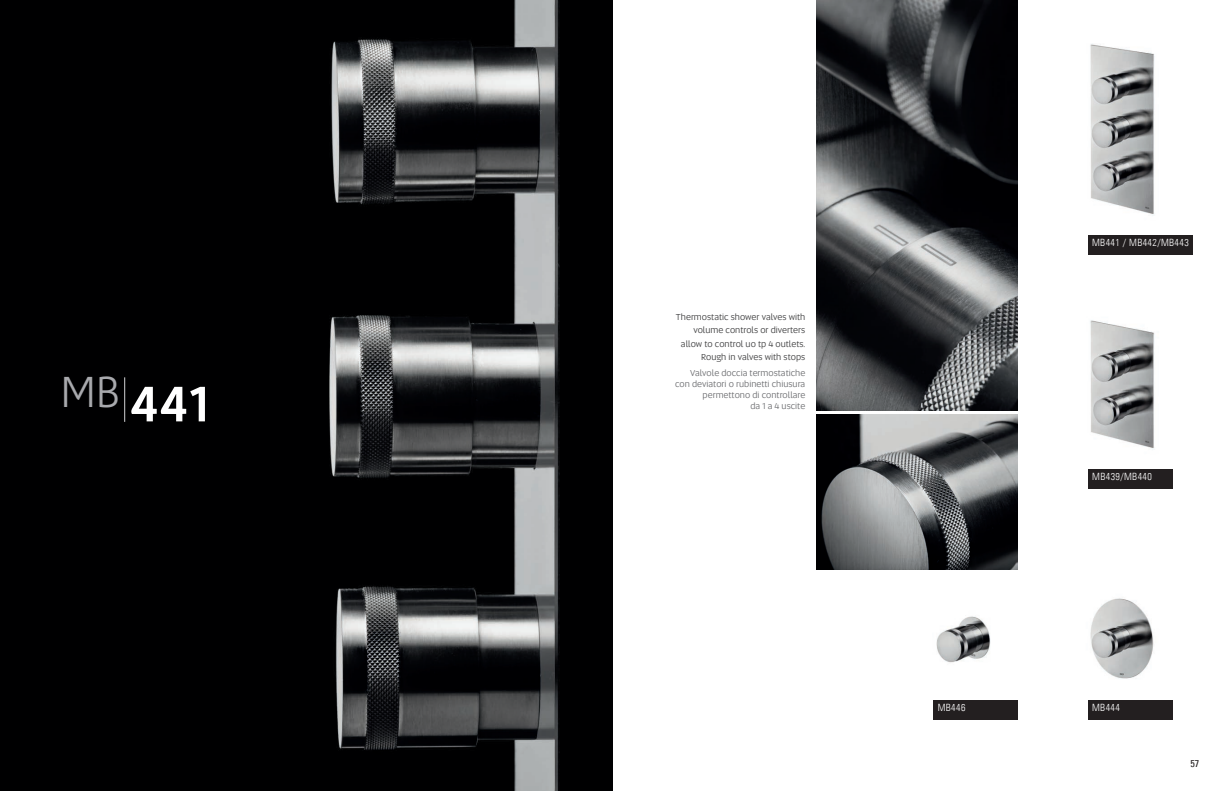
<style>
.page{position:relative;width:1225px;height:791px;background:#fff}
.page>*{position:absolute;margin:0;border:0;box-sizing:border-box;transform-origin:0 0}
.t1{font:700 50px "Corisande";color:#fff}
.t2{font:300 condensed 10px "Univers LT";letter-spacing:.04em;color:#fff}
.t3{font:condensed 10px "Univers LT";color:#231f20}
.t4{font:9px "Altis";color:#3e3e3f}
.t5{font:9px "Altis";color:#6c6d70}
</style>
<div class="page">
<img style="left:816px;top:414px;width:202px;height:156px">
<img style="left:816px;top:0;width:201px;height:410px">
<div style="left:1088px;top:236px;width:104px;height:19px;background:#231f20"></div>
<div style="left:1088px;top:469px;width:84px;height:20px;background:#231f20"></div>
<img style="left:1090px;top:44px;width:65px;height:172px">
<img style="left:1090px;top:320px;width:65px;height:130px">
<img style="left:1090px;top:598px;width:64px;height:81px">
<div style="left:1088px;top:701px;width:84px;height:19px;background:#231f20"></div>
<img style="left:936px;top:616px;width:55px;height:47px">
<div style="left:933px;top:701px;width:85px;height:19px;background:#231f20"></div>
<div style="left:0;top:0;width:612px;height:791px;background:#000001"></div>
<img style="left:329px;top:0;width:231px;height:791px">
<hr style="left:124px;top:377px;width:1px;height:45px;background:#d1d2d4">
<p class="t1" style="left:61px;top:375px;width:154px"><sup>MB</sup> 441</p>
<p class="t4" style="left:676px;top:311px;width:131px">Thermostatic shower valves with</p>
<p class="t4" style="left:693px;top:324px;width:113px">volume controls or diverters</p>
<p class="t4" style="left:681px;top:338px;width:126px">allow to control uo tp 4 outlets.</p>
<p class="t4" style="left:701px;top:351px;width:106px">Rough in valves with stops</p>
<p class="t5" style="left:690px;top:367px;width:117px">Valvole doccia termostatiche</p>
<p class="t5" style="left:675px;top:378px;width:132px">con deviatori o rubinetti chiusura</p>
<p class="t5" style="left:702px;top:389px;width:104px">permettono di controllare</p>
<p class="t5" style="left:750px;top:400px;width:56px">da 1 a 4 uscite</p>
<p class="t2" style="left:1092px;top:237px;width:98px">MB441 / MB442/MB443</p>
<p class="t2" style="left:1092px;top:470px;width:61px">MB439/MB440</p>
<p class="t2" style="left:937px;top:702px;width:29px">MB446</p>
<p class="t2" style="left:1092px;top:702px;width:29px">MB444</p>
<p class="t3" style="left:1190px;top:757px;width:10px">57</p>
</div>
